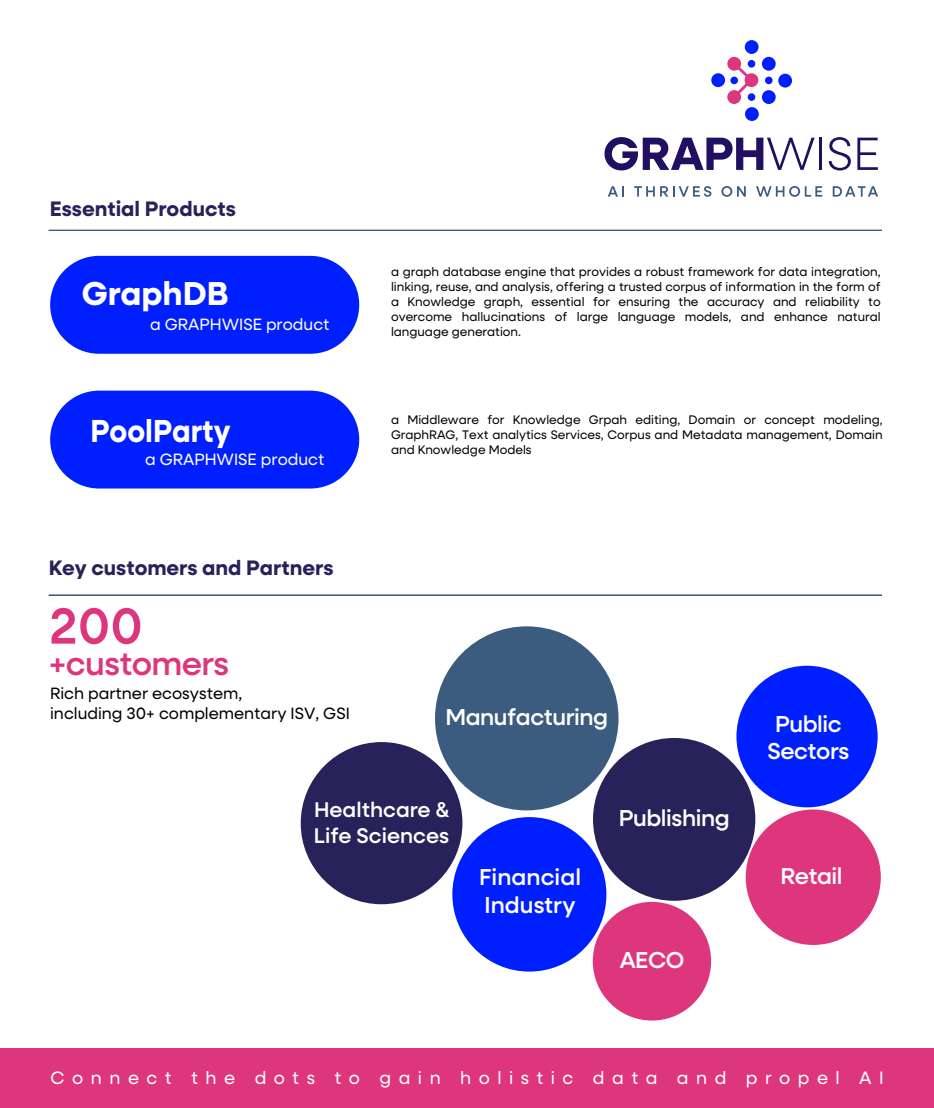
<style>
.page{position:relative;width:934px;height:1108px;background:#fff}
.page>*{position:absolute;margin:0;border:0;box-sizing:border-box;transform-origin:0 0}
.t1{font:500 51px "Neulis Sans";color:#de367d}
.t2{font:500 33.15px "Neulis Sans";letter-spacing:-.02em;color:#de367d}
.t3{font:700 33.15px "Neulis Sans";color:#fff}
.t4{font:700 31.95px "Neulis Sans";color:#fff;scale:.92 1}
.t5{font:500 23.1px/27.8px "Neulis Sans";letter-spacing:-.02em;color:#fff;text-align:center}
.t6{font:500 23.1px/27.8px "Neulis Sans";color:#fff}
.t7{font:500 21.3px/25.7px "Neulis Sans";color:#fff}
.t8{font:700 21px "Neulis Sans";color:#28225a}
.t9{font:18px "Neulis Sans";letter-spacing:.42em;color:#fff}
.t10{font:16.5px/19.8px "Neulis Sans";color:#000}
.t11{font:16.5px "Neulis Sans";color:#fff}
.t12{font:12.45px/15px "Neulis Sans";color:#000;text-align:justify}
</style>
<div class="page">
<div style="left:50px;top:256px;width:309px;height:98px;background:#001fff;border-radius:49px"></div>
<div style="left:50px;top:390px;width:309px;height:98px;background:#001fff;border-radius:49px"></div>
<hr style="left:49px;top:230px;width:832px;height:1px;background:#3b5c80">
<hr style="left:49px;top:594px;width:832px;height:1px;background:#3b5c80">
<div style="left:0;top:1048px;width:933px;height:59px;background:#de367d"></div>
<div style="left:300px;top:742px;width:162px;height:162px;background:#28225a;border-radius:50%"></div>
<div style="left:435px;top:626px;width:183px;height:184px;background:#3b5c7f;border-radius:50%"></div>
<div style="left:452px;top:817px;width:154px;height:154px;background:#001fff;border-radius:50%"></div>
<div style="left:736px;top:665px;width:141px;height:142px;background:#001fff;border-radius:50%"></div>
<div style="left:592px;top:737px;width:163px;height:163px;background:#28225a;border-radius:50%"></div>
<div style="left:592px;top:901px;width:118px;height:119px;background:#de367d;border-radius:50%"></div>
<div style="left:745px;top:809px;width:135px;height:135px;background:#de367d;border-radius:50%"></div>
<svg style="left:607px;top:186px;width:16px;height:11px"></svg>
<svg style="left:634px;top:186px;width:77px;height:11px"></svg>
<svg style="left:721px;top:186px;width:24px;height:11px"></svg>
<svg style="left:756px;top:186px;width:65px;height:11px"></svg>
<svg style="left:832px;top:186px;width:45px;height:11px"></svg>
<svg style="left:604px;top:137px;width:210px;height:33px"></svg>
<hr style="left:819px;top:138px;width:3px;height:32px;background:#210f61">
<svg style="left:828px;top:137px;width:22px;height:33px"></svg>
<svg style="left:857px;top:138px;width:20px;height:32px"></svg>
<div style="left:761px;top:57px;width:14px;height:14px;background:#001fff;border-radius:50%"></div>
<div style="left:761px;top:90px;width:14px;height:14px;background:#001fff;border-radius:50%"></div>
<div style="left:744px;top:107px;width:14px;height:14px;background:#001fff;border-radius:50%"></div>
<div style="left:711px;top:73px;width:13px;height:14px;background:#001fff;border-radius:50%"></div>
<div style="left:777px;top:74px;width:14px;height:14px;background:#001fff;border-radius:50%"></div>
<div style="left:744px;top:40px;width:14px;height:14px;background:#001fff;border-radius:50%"></div>
<div style="left:764px;top:77px;width:8px;height:7px;background:#001fff;border-radius:50%"></div>
<svg style="left:727px;top:57px;width:31px;height:47px"></svg>
<h3 class="t8" style="left:50px;top:193px;width:187px">Essential Products</h3>
<h2 class="t3" style="left:82px;top:269px;width:148px">GraphDB</h2>
<h3 class="t11" style="left:150px;top:312px;width:181px">a GRAPHWISE product</h3>
<h3 class="t4" style="left:91px;top:407px;width:154px">PoolParty</h3>
<h3 class="t11" style="left:145px;top:447px;width:181px">a GRAPHWISE product</h3>
<h3 class="t8" style="left:49px;top:552px;width:286px">Key customers and Partners</h3>
<h1 class="t1" style="left:49px;top:589px;width:95px">200</h1>
<h2 class="t2" style="left:49px;top:639px;width:181px">+customers</h2>
<h3 class="t10" style="left:50px;top:682px;width:301px">Rich partner ecosystem,<br>including 30+ complementary ISV, GSI</h3>
<p class="t12" style="left:391px;top:263px;width:491px">a graph database engine that provides a robust framework for data integration, linking, reuse, and analysis, offering a trusted corpus of information in the form of a Knowledge graph, essential for ensuring the accuracy and reliability to overcome hallucinations of large language models, and enhance natural language generation.</p>
<p class="t12" style="left:391px;top:411px;width:493px">a Middleware for Knowledge Grpah editing, Domain or concept modeling, GraphRAG, Text analytics Services, Corpus and Metadata management, Domain and Knowledge Models</p>
<h3 class="t5" style="left:445px;top:701px;width:164px">Manufacturing</h3>
<h3 class="t5" style="left:767px;top:708px;width:83px">Public<br>Sectors</h3>
<h3 class="t7" style="left:314px;top:795px;width:137px">Healthcare &amp;<br>Life Sciences</h3>
<h3 class="t6" style="left:479px;top:861px;width:103px">Financial<br>Industry</h3>
<h3 class="t5" style="left:618px;top:802px;width:112px">Publishing</h3>
<h3 class="t5" style="left:619px;top:944px;width:66px">AECO</h3>
<h3 class="t5" style="left:780px;top:860px;width:64px">Retail</h3>
<h3 class="t9" style="left:51px;top:1064px;width:834px">Connect the dots to gain holistic data and propel AI</h3>
</div>
